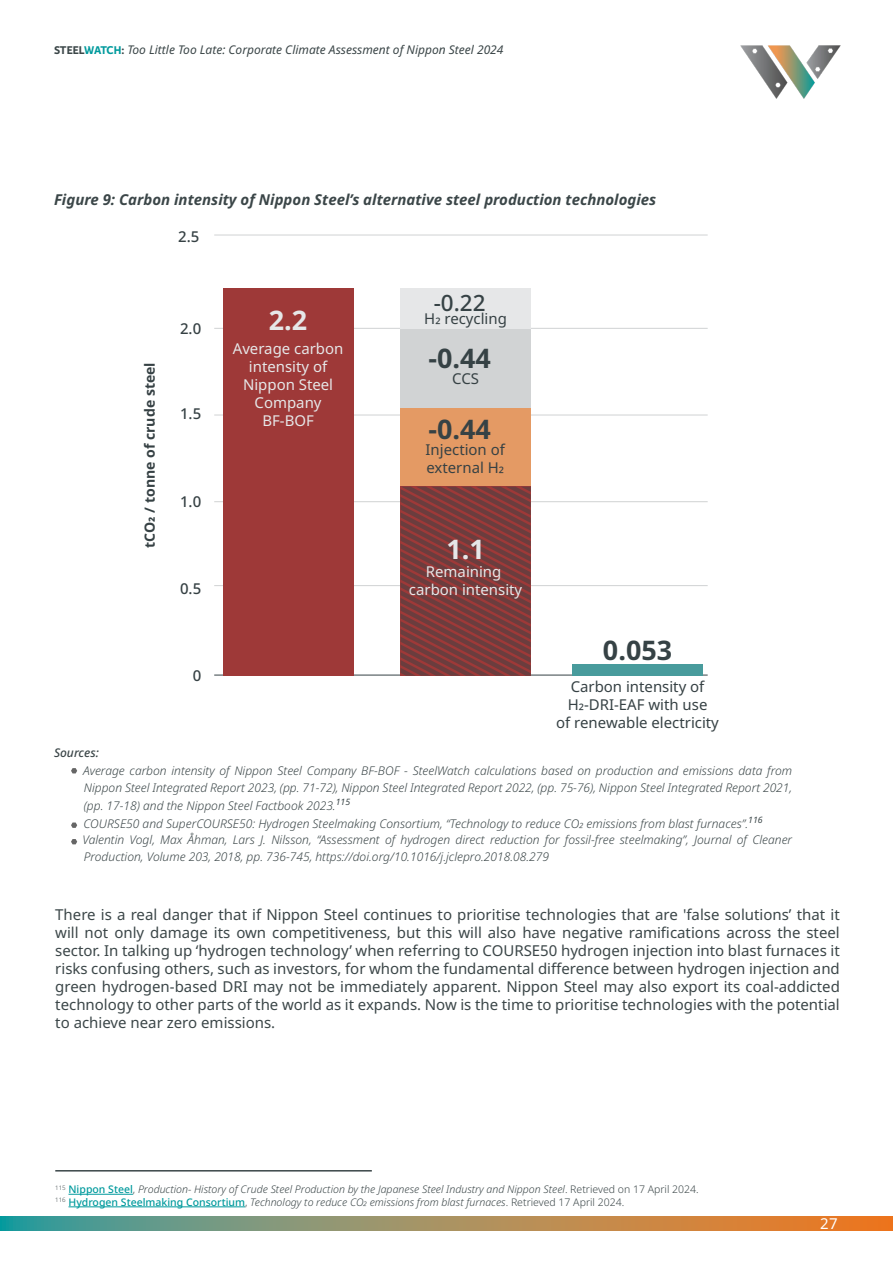
<style>
.page{position:relative;width:893px;height:1263px;background:#fff}
.page>*{position:absolute;margin:0;border:0;box-sizing:border-box;transform-origin:0 0}
.t1{font:700 26.85px "Noto Sans";color:#364245}
.t2{font:700 26.85px "Noto Sans";color:#e6e7e8}
.t3{font:500 22.5px "Noto Sans";color:#364245}
.Main_Body_Text{font:15px/18px "Noto Sans";color:#3b4648;text-align:justify}
.t4{font:15px/18px "Noto Sans";color:#364144;text-align:center}
._8_Source_Sans_Pro{font:italic 700 15px "Noto Sans";color:#3b4648}
.t5{font:15px/18px "Noto Sans";color:#e6e7e8;text-align:center}
.t6{font:500 15px "Noto Sans";color:#364144}
.t7{font:15px "Noto Sans";color:#fff}
.t8{font:700 14.1px "Noto Sans";color:#364144}
.Bullet_point{font:italic 300 12px/16.5px "Noto Sans";color:#3b4648}
.t9{font:italic 12px "Noto Sans";color:#3b4648}
._8_Source_Sans_Pro-2{font:italic 500 12px "Noto Sans";color:#3b4648}
.t10{font:italic 300 10.5px "Noto Sans";color:#3b4648}
.s1{font-family:"Karmina Sans";font-weight:700;font-style:normal}
.s2{font-family:"Karmina Sans";font-weight:700;font-style:normal;color:#019a9d}
.s3{font-weight:500;font-style:normal;color:#019a9d}
.s4{font-style:normal}
</style>
<div class="page">
<svg style="left:0;top:1216px;width:893px;height:14px;background:#9f8e60"></svg>
<img style="left:740px;top:45px;width:101px;height:54px">
<svg style="left:71px;top:768px;width:6px;height:5px"></svg>
<svg style="left:71px;top:822px;width:6px;height:6px"></svg>
<svg style="left:71px;top:839px;width:6px;height:5px"></svg>
<hr style="left:68px;top:1194px;width:65px;height:1px;background:#019a9d">
<hr style="left:68px;top:1206px;width:177px;height:1px;background:#019a9d">
<hr style="left:55px;top:1170px;width:317px;height:1px;background:#3b4648">
<hr style="left:214px;top:328px;width:494px;height:1px;background:#d0d2d3">
<hr style="left:214px;top:235px;width:494px;height:1px;background:#d0d2d3">
<hr style="left:214px;top:415px;width:494px;height:1px;background:#d0d2d3">
<hr style="left:214px;top:501px;width:494px;height:1px;background:#d0d2d3">
<hr style="left:214px;top:585px;width:494px;height:1px;background:#d0d2d3">
<hr style="left:214px;top:675px;width:494px;height:1px;background:#364245">
<div style="left:400px;top:289px;width:131px;height:41px;background:#e6e7e8"></div>
<div style="left:400px;top:329px;width:131px;height:79px;background:#d1d3d4"></div>
<div style="left:400px;top:408px;width:131px;height:79px;background:#e49a64"></div>
<svg style="left:400px;top:487px;width:131px;height:189px;background:#7d3b3b"></svg>
<div style="left:223px;top:289px;width:130px;height:387px;background:#9e3938"></div>
<div style="left:572px;top:665px;width:131px;height:11px;background:#489b9c"></div>
<p class="t9" style="left:54px;top:41px;width:451px"><span class="s1">STEEL</span><span class="s2">WATCH</span><span class="s1">:</span> Too Little Too Late: Corporate Climate Assessment of Nippon Steel 2024</p>
<p class="_8_Source_Sans_Pro" style="left:54px;top:189px;width:604px">Figure 9: Carbon intensity of Nippon Steel’s alternative steel production technologies</p>
<p class="t6" style="left:178px;top:228px;width:23px">2.5</p>
<p class="t8" style="left:142px;top:548px;width:187px;rotate:-90deg">tCO2 / tonne of crude steel</p>
<p class="t6" style="left:180px;top:320px;width:23px">2.0</p>
<p class="t6" style="left:180px;top:405px;width:23px">1.5</p>
<p class="t6" style="left:180px;top:493px;width:23px">1.0</p>
<p class="t6" style="left:180px;top:579px;width:23px">0.5</p>
<p class="t6" style="left:193px;top:667px;width:10px">0</p>
<p class="t2" style="left:269px;top:305px;width:40px">2.2</p>
<p class="t5" style="left:233px;top:340px;width:112px">Average carbon intensity of<br>Nippon Steel<br>Company<br>BF-BOF</p>
<p class="t3" style="left:434px;top:290px;width:53px">-0.22</p>
<p class="t1" style="left:428px;top:343px;width:64px">-0.44</p>
<p class="t4" style="left:424px;top:309px;width:84px">H2 recycling</p>
<p class="t4" style="left:452px;top:370px;width:28px">CCS</p>
<p class="t1" style="left:428px;top:414px;width:64px">-0.44</p>
<p class="t4" style="left:426px;top:441px;width:81px;text-align:left">Injection of external H2</p>
<p class="t2" style="left:446px;top:534px;width:40px">1.1</p>
<p class="t5" style="left:409px;top:563px;width:115px">Remaining carbon intensity</p>
<p class="t1" style="left:603px;top:635px;width:71px">0.053</p>
<p class="t4" style="left:556px;top:678px;width:164px">Carbon intensity of<br>H2-DRI-EAF with use<br>of renewable electricity</p>
<p class="_8_Source_Sans_Pro-2" style="left:54px;top:744px;width:46px">Sources:</p>
<p class="Bullet_point" style="left:83px;top:763px;width:711px">Average carbon intensity of Nippon Steel Company BF-BOF - SteelWatch calculations based on production and emissions data from<br>Nippon Steel Integrated Report 2023, (pp. 71-72), Nippon Steel Integrated Report 2022, (pp. 75-76), Nippon Steel Integrated Report 2021,</p>
<p class="Bullet_point" style="left:84px;top:797px;width:268px">(pp. 17-18) and the Nippon Steel Factbook 2023.<sup>115</sup></p>
<p class="Bullet_point" style="left:83px;top:815px;width:681px">COURSE50 and SuperCOURSE50: Hydrogen Steelmaking Consortium, “Technology to reduce CO2 emissions from blast furnaces”.<sup>116</sup></p>
<p class="Bullet_point" style="left:82px;top:832px;width:711px">Valentin Vogl, Max Åhman, Lars J. Nilsson, “Assessment of hydrogen direct reduction for fossil-free steelmaking”, Journal of Cleaner<br>Production, Volume 203, 2018, pp. 736-745, https://doi.org/10.1016/j.jclepro.2018.08.279</p>
<p class="Main_Body_Text" style="left:55px;top:906px;width:786px">There is a real danger that if Nippon Steel continues to prioritise technologies that are 'false solutions’ that it will not only damage its own competitiveness, but this will also have negative ramifications across the steel sector. In talking up ‘hydrogen technology’ when referring to COURSE50 hydrogen injection into blast furnaces it risks confusing others, such as investors, for whom the fundamental difference between hydrogen injection and green hydrogen-based DRI may not be immediately apparent. Nippon Steel may also export its coal-addicted technology to other parts of the world as it expands. Now is the time to prioritise technologies with the potential to achieve near zero emissions.</p>
<p class="t10" style="left:55px;top:1182px;width:645px"><sup>115</sup> <span class="s3">Nippon Steel</span><span class="s4">,</span> Production- History of Crude Steel Production by the Japanese Steel Industry and Nippon Steel<span class="s4">. Retrieved on 17 April 2024.</span></p>
<p class="t10" style="left:55px;top:1194px;width:570px"><sup>116</sup> <span class="s3">Hydrogen Steelmaking Consortium</span><span class="s4">,</span> Technology to reduce CO2 emissions from blast furnaces<span class="s4">. Retrieved 17 April 2024.</span></p>
<p class="t7" style="left:820px;top:1214px;width:19px">27</p>
</div>
